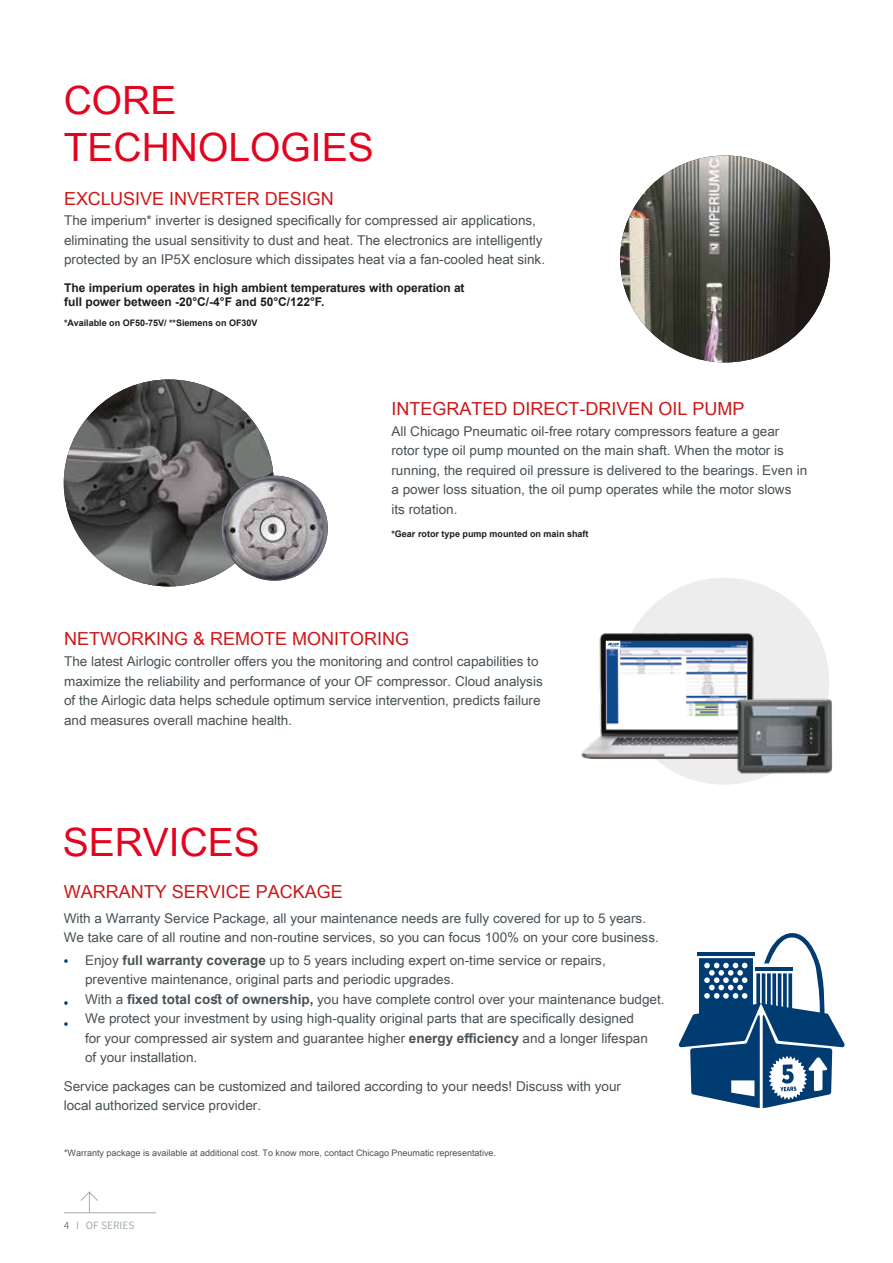
<style>
.page{position:relative;width:893px;height:1263px;background:#fff}
.page>*{position:absolute;margin:0;border:0;box-sizing:border-box;transform-origin:0 0}
.t1{font:39px/46.8px "Arial Unicode MS";color:#e30520}
.t2{font:18px "Arial Unicode MS";color:#cd1719}
.t3{font:15px/21px "Source Sans Pro";color:#003b72}
.t4{font:13.5px/19.5px "Arial Unicode MS";color:#485156}
.t5{font:700 12px/14.4px "Arial";color:#1d1d1b}
.t6{font:11.25px "Source Sans Pro";color:#a4acb1}
.t7{font:9px "Arial Unicode MS";color:#485156}
.t8{font:700 9px "Arial";color:#1d1d1b}
.s1{font-family:"Source Sans Pro";font-size:15px;color:#003b72}
.s2{font-family:"Arial";font-weight:700}
.s3{color:#778186}
</style>
<div class="page">
<img style="left:620px;top:155px;width:210px;height:207px">
<div style="left:619px;top:578px;width:210px;height:207px;background:#ededed;border-radius:50%"></div>
<img style="left:64px;top:379px;width:210px;height:207px">
<img style="left:221px;top:476px;width:107px;height:105px">
<svg style="left:678px;top:933px;width:167px;height:175px"></svg>
<svg style="left:80px;top:1191px;width:18px;height:21px"></svg>
<hr style="left:64px;top:1212px;width:92px;height:1px;background:#a4acb1">
<img style="left:581px;top:633px;width:173px;height:126px">
<div style="left:606px;top:641px;width:14px;height:7px;background:#f8f9fb"></div>
<svg style="left:607px;top:643px;width:12px;height:4px"></svg>
<img style="left:720px;top:689px;width:113px;height:88px">
<h1 class="t1" style="left:64px;top:76px;width:311px">CORE<br>TECHNOLOGIES</h1>
<h2 class="t2" style="left:64px;top:186px;width:271px">EXCLUSIVE INVERTER DESIGN</h2>
<p class="t4" style="left:64px;top:210px;width:483px">The imperium* inverter is designed specifically for compressed air applications, eliminating the usual sensitivity to dust and heat. The electronics are intelligently protected by an IP5X enclosure which dissipates heat via a fan-cooled heat sink.</p>
<p class="t5" style="left:64px;top:280px;width:402px">The imperium operates in high ambient temperatures with operation at full power between -20°C/-4°F and 50°C/122°F.</p>
<p class="t8" style="left:64px;top:316px;width:195px">*Available on OF50-75V/ **Siemens on OF30V</p>
<h2 class="t2" style="left:391px;top:396px;width:355px">INTEGRATED DIRECT-DRIVEN OIL PUMP</h2>
<p class="t4" style="left:391px;top:421px;width:417px">All Chicago Pneumatic oil-free rotary compressors feature a gear rotor type oil pump mounted on the main shaft. When the motor is running, the required oil pressure is delivered to the bearings. Even in a power loss situation, the oil pump operates while the motor slows its rotation.</p>
<p class="t8" style="left:391px;top:528px;width:199px">*Gear rotor type pump mounted on main shaft</p>
<h2 class="t2" style="left:64px;top:625px;width:347px">NETWORKING &amp; REMOTE MONITORING</h2>
<p class="t4" style="left:64px;top:651px;width:480px">The latest Airlogic controller offers you the monitoring and control capabilities to maximize the reliability and performance of your OF compressor. Cloud analysis of the Airlogic data helps schedule optimum service intervention, predicts failure and measures overall machine health.</p>
<h1 class="t1" style="left:63px;top:818px;width:199px">SERVICES</h1>
<h2 class="t2" style="left:64px;top:879px;width:281px">WARRANTY SERVICE PACKAGE</h2>
<p class="t4" style="left:64px;top:908px;width:597px">With a Warranty Service Package, all your maintenance needs are fully covered for up to 5 years.<br>We take care of all routine and non-routine services, so you can focus 100% on your core business.</p>
<p class="t4" style="left:85px;top:950px;width:581px;text-indent:-21px"><span class="s1">•</span> Enjoy <span class="s2">full warranty coverage</span> up to 5 years including expert on-time service or repairs, preventive maintenance, original parts and periodic upgrades.<br>With a <span class="s2">fixed total cost of ownership,</span> you have complete control over your maintenance budget.<br>We protect your investment by using high-quality original parts that are specifically designed<br>for your compressed air system and guarantee higher <span class="s2">energy efficiency</span> and a longer lifespan<br>of your installation.</p>
<p class="t3" style="left:64px;top:991px;width:6px">• •</p>
<p class="t4" style="left:64px;top:1076px;width:559px">Service packages can be customized and tailored according to your needs! Discuss with your local authorized service provider.</p>
<p class="t7" style="left:64px;top:1146px;width:434px">*Warranty package is available at additional cost. To know more, contact Chicago Pneumatic representative.</p>
<p class="t6" style="left:64px;top:1218px;width:72px"><span class="s3">4</span> I OF SERIES</p>
</div>
